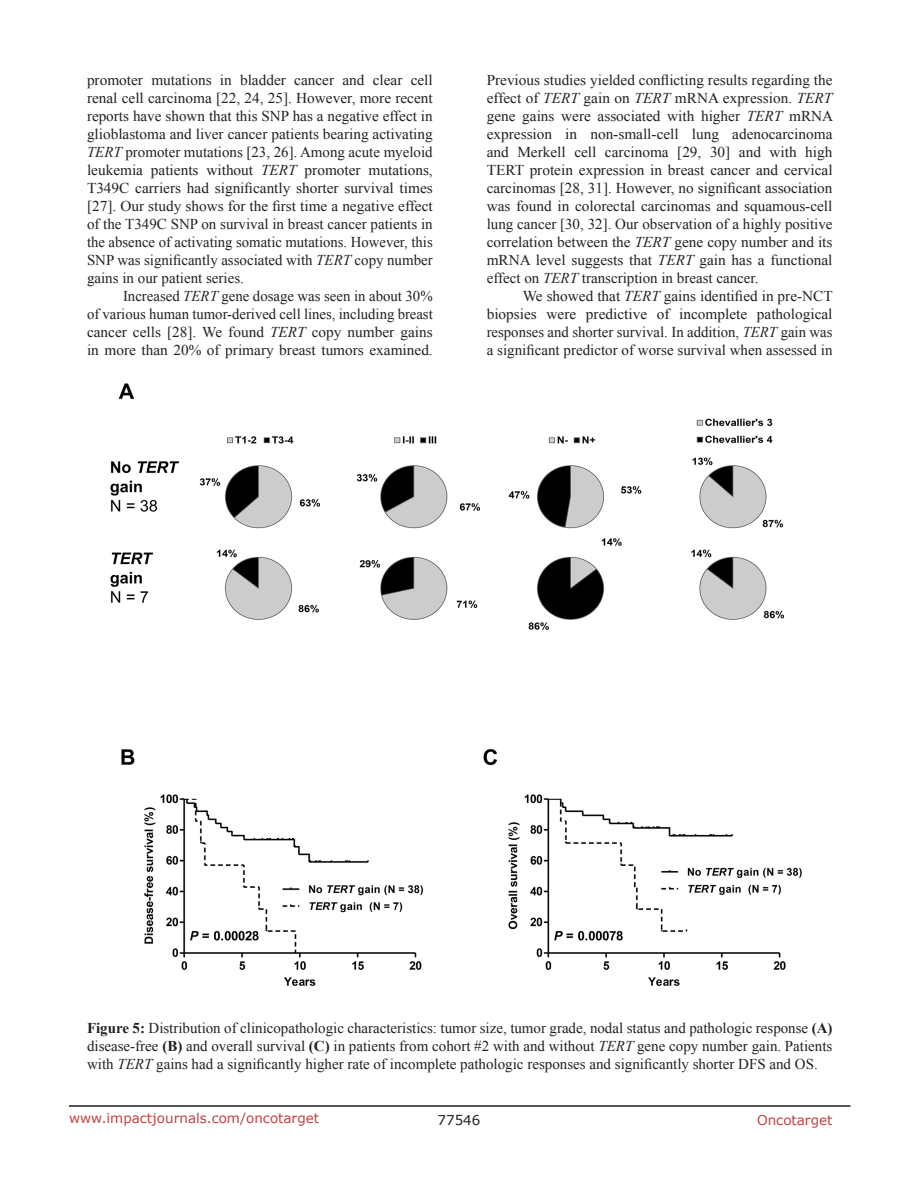
<style>
.page{position:relative;width:918px;height:1188px;background:#fff}
.page>*{position:absolute;margin:0;border:0;box-sizing:border-box;transform-origin:0 0}
.BodyText{font:15px/18px "Times New Roman";color:#231f20;text-align:justify}
.t1{font:13.5px "Verdana";color:#c24141}
.t2{font:13.5px "Verdana";color:#231f20}
.s1{font-style:italic}
.s2{font-weight:700}
</style>
<div class="page">
<hr style="left:69px;top:1105px;width:781px;height:2px;background:#231f20">
<img style="left:110px;top:383px;width:692px;height:603px">
<p class="BodyText" style="left:87px;top:71px;width:347px">promoter mutations in bladder cancer and clear cell renal cell carcinoma [22, 24, 25]. However, more recent reports have shown that this SNP has a negative effect in glioblastoma and liver cancer patients bearing activating <span class="s1">TERT</span> promoter mutations [23, 26]. Among acute myeloid leukemia patients without <span class="s1">TERT</span> promoter mutations, T349C carriers had significantly shorter survival times [27]. Our study shows for the first time a negative effect of the T349C SNP on survival in breast cancer patients in the absence of activating somatic mutations. However, this SNP was significantly associated with <span class="s1">TERT</span> copy number gains in our patient series.</p>
<p class="BodyText" style="left:87px;top:287px;width:347px;text-indent:36px">Increased <span class="s1">TERT</span> gene dosage was seen in about 30% of various human tumor-derived cell lines, including breast cancer cells [28]. We found <span class="s1">TERT</span> copy number gains in more than 20% of primary breast tumors examined.</p>
<p class="BodyText" style="left:487px;top:71px;width:348px">Previous studies yielded conflicting results regarding the effect of <span class="s1">TERT</span> gain on <span class="s1">TERT</span> mRNA expression. <span class="s1">TERT </span>gene gains were associated with higher <span class="s1">TERT</span> mRNA expression in non-small-cell lung adenocarcinoma and Merkell cell carcinoma [29, 30] and with high TERT protein expression in breast cancer and cervical carcinomas [28, 31]. However, no significant association was found in colorectal carcinomas and squamous-cell lung cancer [30, 32]. Our observation of a highly positive correlation between the <span class="s1">TERT</span> gene copy number and its mRNA level suggests that <span class="s1">TERT</span> gain has a functional effect on <span class="s1">TERT</span> transcription in breast cancer.</p>
<p class="BodyText" style="left:487px;top:287px;width:348px;text-indent:36px">We showed that <span class="s1">TERT</span> gains identified in pre-NCT biopsies were predictive of incomplete pathological responses and shorter survival. In addition, <span class="s1">TERT</span> gain was a significant predictor of worse survival when assessed in</p>
<p class="BodyText" style="left:87px;top:1019px;width:747px"><span class="s2">Figure 5:</span> Distribution of clinicopathologic characteristics: tumor size, tumor grade, nodal status and pathologic response <span class="s2">(A) </span>disease-free <span class="s2">(B)</span> and overall survival <span class="s2">(C)</span> in patients from cohort #2 with and without <span class="s1">TERT</span> gene copy number gain. Patients with <span class="s1">TERT</span> gains had a significantly higher rate of incomplete pathologic responses and significantly shorter DFS and OS.</p>
<p class="t1" style="left:69px;top:1109px;width:252px">www.impactjournals.com/oncotarget</p>
<p class="t2" style="left:438px;top:1111px;width:44px">77546</p>
<p class="t1" style="left:757px;top:1111px;width:77px">Oncotarget</p>
</div>
